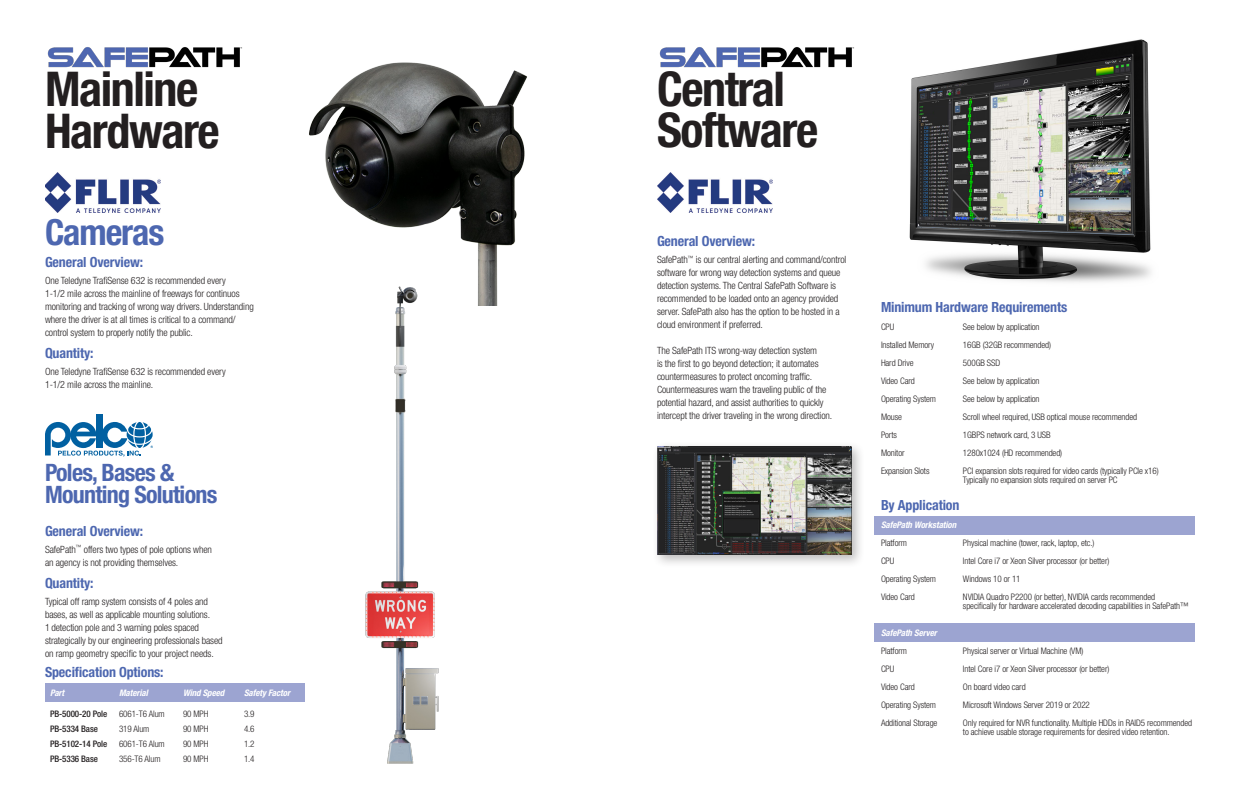
<style>
.page{position:relative;width:1242px;height:810px;background:#fff}
.page>*{position:absolute;margin:0;border:0;box-sizing:border-box;transform-origin:0 0}
.NEW_BODY{font:700 condensed 48px/42px "Helvetica Neue LT Std";letter-spacing:-.03em;color:#231f20}
.NEW_BODY-2{font:700 condensed 36px "Helvetica Neue LT Std";letter-spacing:-.03em;color:#4d67b0}
.NEW_BODY-3{font:700 condensed 24px/22px "Helvetica Neue LT Std";letter-spacing:-.03em;color:#4d67b0}
.NEW_BODY-4{font:700 condensed 14px "Helvetica Neue LT Std";letter-spacing:-.01em;color:#4d67b0}
.SPEC_CHART_LARGER_SUBS{font:700 condensed 14px "Helvetica Neue LT Std";letter-spacing:-.01em;color:#4d67b0}
.BODY_REVISED{font:300 condensed 10px/13px "Helvetica Neue LT Std";letter-spacing:-.01em;color:#231f20}
.SPEC_CHARTS{font:300 condensed 9px "Helvetica Neue LT Std";letter-spacing:-.01em;color:#231f20}
.SPEC_CHARTS-2{font:500 condensed 9px "Helvetica Neue LT Std";letter-spacing:-.01em;color:#231f20}
.SPEC_CHART_CATEGORIES{font:italic 700 condensed 9px "Helvetica Neue LT Std";letter-spacing:-.01em;color:#fff}
.SPEC_CHARTS-3{font:italic 700 condensed 9px "Helvetica Neue LT Std";letter-spacing:-.01em;color:#fff}
</style>
<div class="page">
<img style="left:909px;top:39px;width:242px;height:243px">
<img style="left:47px;top:47px;width:195px;height:21px">
<img style="left:659px;top:47px;width:195px;height:21px">
<img style="left:309px;top:62px;width:218px;height:244px">
<img style="left:45px;top:173px;width:115px;height:40px">
<img style="left:657px;top:173px;width:115px;height:40px">
<div style="left:875px;top:516px;width:320px;height:18px;background:#9ca4d1"></div>
<div style="left:874px;top:624px;width:321px;height:18px;background:#9ca4d1"></div>
<div style="left:45px;top:683px;width:259px;height:19px;background:#9ca4d1"></div>
<div style="left:652px;top:441px;width:212px;height:127px;background:#231f20;opacity:.3"></div>
<img style="left:657px;top:447px;width:194px;height:108px">
<img style="left:342px;top:286px;width:104px;height:478px">
<div style="left:96px;top:415px;width:6px;height:33px;background:#0160a1"></div>
<svg style="left:45px;top:422px;width:108px;height:35px"></svg>
<p class="NEW_BODY" style="left:45px;top:68px;width:176px">Mainline<br>Hardware</p>
<p class="NEW_BODY-2" style="left:45px;top:211px;width:121px">Cameras</p>
<p class="NEW_BODY-4" style="left:45px;top:254px;width:100px">General Overview:</p>
<p class="BODY_REVISED" style="left:45px;top:274px;width:210px">One Teledyne TrafiSense 632 is recommended every<br>1-1/2 mile across the mainline of freeways for continuos monitoring and tracking of wrong way drivers. Understanding where the driver is at all times is critical to a command/ control system to properly notify the public.</p>
<p class="NEW_BODY-4" style="left:45px;top:345px;width:50px">Quantity:</p>
<p class="BODY_REVISED" style="left:45px;top:365px;width:182px">One Teledyne TrafiSense 632 is recommended every</p>
<p class="BODY_REVISED" style="left:45px;top:378px;width:110px">1-1/2 mile across the mainline.</p>
<p class="NEW_BODY-3" style="left:45px;top:461px;width:174px">Poles, Bases &amp;<br>Mounting Solutions</p>
<p class="NEW_BODY-4" style="left:45px;top:522px;width:100px">General Overview:</p>
<p class="BODY_REVISED" style="left:45px;top:543px;width:169px">SafePath<sup>™</sup> offers two types of pole options when</p>
<p class="BODY_REVISED" style="left:45px;top:556px;width:135px">an agency is not providing themselves.</p>
<p class="NEW_BODY-4" style="left:45px;top:574px;width:50px">Quantity:</p>
<p class="BODY_REVISED" style="left:45px;top:595px;width:179px">Typical off ramp system consists of 4 poles and bases, as well as applicable mounting solutions.<br>1 detection pole and 3 warning poles spaced strategically by our engineering professionals based on ramp geometry specific to your project needs.</p>
<p class="NEW_BODY-4" style="left:45px;top:663px;width:120px">Specification Options:</p>
<p class="SPEC_CHARTS-3" style="left:50px;top:688px;width:16px">Part</p>
<p class="SPEC_CHARTS-3" style="left:119px;top:688px;width:30px">Material</p>
<p class="SPEC_CHARTS-3" style="left:183px;top:688px;width:43px">Wind Speed</p>
<p class="SPEC_CHARTS-3" style="left:244px;top:688px;width:48px">Safety Factor</p>
<p class="SPEC_CHARTS-2" style="left:50px;top:709px;width:59px">PB-5000-20 Pole</p>
<p class="SPEC_CHARTS" style="left:119px;top:709px;width:47px">6061-T6 Alum</p>
<p class="SPEC_CHARTS" style="left:183px;top:709px;width:27px">90 MPH</p>
<p class="SPEC_CHARTS" style="left:244px;top:709px;width:12px">3.9</p>
<p class="SPEC_CHARTS-2" style="left:50px;top:724px;width:49px">PB-5334 Base</p>
<p class="SPEC_CHARTS" style="left:119px;top:724px;width:32px">319 Alum</p>
<p class="SPEC_CHARTS" style="left:183px;top:724px;width:27px">90 MPH</p>
<p class="SPEC_CHARTS" style="left:244px;top:724px;width:12px">4.6</p>
<p class="SPEC_CHARTS-2" style="left:50px;top:739px;width:59px">PB-5102-14 Pole</p>
<p class="SPEC_CHARTS" style="left:119px;top:739px;width:47px">6061-T6 Alum</p>
<p class="SPEC_CHARTS" style="left:183px;top:739px;width:27px">90 MPH</p>
<p class="SPEC_CHARTS" style="left:244px;top:739px;width:12px">1.2</p>
<p class="SPEC_CHARTS-2" style="left:50px;top:754px;width:49px">PB-5336 Base</p>
<p class="SPEC_CHARTS" style="left:119px;top:754px;width:43px">356-T6 Alum</p>
<p class="SPEC_CHARTS" style="left:183px;top:754px;width:27px">90 MPH</p>
<p class="SPEC_CHARTS" style="left:244px;top:754px;width:12px">1.4</p>
<p class="NEW_BODY" style="left:657px;top:68px;width:163px;line-height:41px">Central<br>Software</p>
<p class="NEW_BODY-4" style="left:657px;top:233px;width:100px">General Overview:</p>
<p class="BODY_REVISED" style="left:657px;top:253px;width:191px">SafePath<sup>™</sup> is our central alerting and command/control software for wrong way detection systems and queue detection systems. The Central SafePath Software is recommended to be loaded onto an agency provided server. SafePath also has the option to be hosted in a</p>
<p class="BODY_REVISED" style="left:657px;top:318px;width:107px">cloud environment if preferred.</p>
<p class="BODY_REVISED" style="left:657px;top:344px;width:177px">The SafePath ITS wrong-way detection system<br>is the first to go beyond detection; it automates countermeasures to protect oncoming traffic.<br>Countermeasures warn the traveling public of the potential hazard, and assist authorities to quickly intercept the driver traveling in the wrong direction.</p>
<p class="SPEC_CHART_LARGER_SUBS" style="left:881px;top:299px;width:188px">Minimum Hardware Requirements</p>
<p class="SPEC_CHARTS" style="left:881px;top:322px;width:15px">CPU</p>
<p class="SPEC_CHARTS" style="left:963px;top:322px;width:78px">See below by application</p>
<p class="SPEC_CHARTS" style="left:881px;top:340px;width:55px">Installed Memory</p>
<p class="SPEC_CHARTS" style="left:963px;top:340px;width:90px">16GB (32GB recommended)</p>
<p class="SPEC_CHARTS" style="left:881px;top:358px;width:34px">Hard Drive</p>
<p class="SPEC_CHARTS" style="left:963px;top:358px;width:39px">500GB SSD</p>
<p class="SPEC_CHARTS" style="left:881px;top:376px;width:35px">Video Card</p>
<p class="SPEC_CHARTS" style="left:963px;top:376px;width:78px">See below by application</p>
<p class="SPEC_CHARTS" style="left:881px;top:394px;width:57px">Operating System</p>
<p class="SPEC_CHARTS" style="left:963px;top:394px;width:78px">See below by application</p>
<p class="SPEC_CHARTS" style="left:881px;top:412px;width:22px">Mouse</p>
<p class="SPEC_CHARTS" style="left:963px;top:412px;width:176px">Scroll wheel required, USB optical mouse recommended</p>
<p class="SPEC_CHARTS" style="left:881px;top:430px;width:17px">Ports</p>
<p class="SPEC_CHARTS" style="left:963px;top:430px;width:89px">1GBPS network card, 3 USB</p>
<p class="SPEC_CHARTS" style="left:881px;top:448px;width:25px">Monitor</p>
<p class="SPEC_CHARTS" style="left:963px;top:448px;width:101px">1280x1024 (HD recommended)</p>
<p class="SPEC_CHARTS" style="left:881px;top:466px;width:50px">Expansion Slots</p>
<p class="SPEC_CHARTS" style="left:963px;top:466px;width:197px">PCI expansion slots required for video cards (typically PCIe x16)</p>
<p class="SPEC_CHARTS" style="left:963px;top:475px;width:156px">Typically no expansion slots required on server PC</p>
<p class="SPEC_CHART_LARGER_SUBS" style="left:881px;top:497px;width:80px">By Application</p>
<p class="SPEC_CHART_CATEGORIES" style="left:881px;top:520px;width:77px">SafePath Workstation</p>
<p class="SPEC_CHARTS" style="left:881px;top:538px;width:28px">Platform</p>
<p class="SPEC_CHARTS" style="left:963px;top:538px;width:133px">Physical machine (tower, rack, laptop, etc.)</p>
<p class="SPEC_CHARTS" style="left:881px;top:556px;width:15px">CPU</p>
<p class="SPEC_CHARTS" style="left:963px;top:556px;width:148px">Intel Core i7 or Xeon Silver processor (or better)</p>
<p class="SPEC_CHARTS" style="left:881px;top:574px;width:57px">Operating System</p>
<p class="SPEC_CHARTS" style="left:963px;top:574px;width:59px">Windows 10 or 11</p>
<p class="SPEC_CHARTS" style="left:881px;top:592px;width:35px">Video Card</p>
<p class="SPEC_CHARTS" style="left:963px;top:592px;width:194px">NVIDIA Quadro P2200 (or better), NVIDIA cards recommended</p>
<p class="SPEC_CHARTS" style="left:963px;top:601px;width:228px">specifically for hardware accelerated decoding capabilities in SafePath™</p>
<p class="SPEC_CHART_CATEGORIES" style="left:881px;top:628px;width:57px">SafePath Server</p>
<p class="SPEC_CHARTS" style="left:881px;top:646px;width:28px">Platform</p>
<p class="SPEC_CHARTS" style="left:963px;top:646px;width:122px">Physical server or Virtual Machine (VM)</p>
<p class="SPEC_CHARTS" style="left:881px;top:664px;width:15px">CPU</p>
<p class="SPEC_CHARTS" style="left:963px;top:664px;width:148px">Intel Core i7 or Xeon Silver processor (or better)</p>
<p class="SPEC_CHARTS" style="left:881px;top:682px;width:35px">Video Card</p>
<p class="SPEC_CHARTS" style="left:963px;top:682px;width:64px">On board video card</p>
<p class="SPEC_CHARTS" style="left:881px;top:700px;width:57px">Operating System</p>
<p class="SPEC_CHARTS" style="left:963px;top:700px;width:128px">Microsoft Windows Server 2019 or 2022</p>
<p class="SPEC_CHARTS" style="left:881px;top:718px;width:58px">Additional Storage</p>
<p class="SPEC_CHARTS" style="left:963px;top:718px;width:231px">Only required for NVR functionality. Multiple HDDs in RAID5 recommended</p>
<p class="SPEC_CHARTS" style="left:963px;top:727px;width:208px">to achieve usable storage requirements for desired video retention.</p>
</div>
